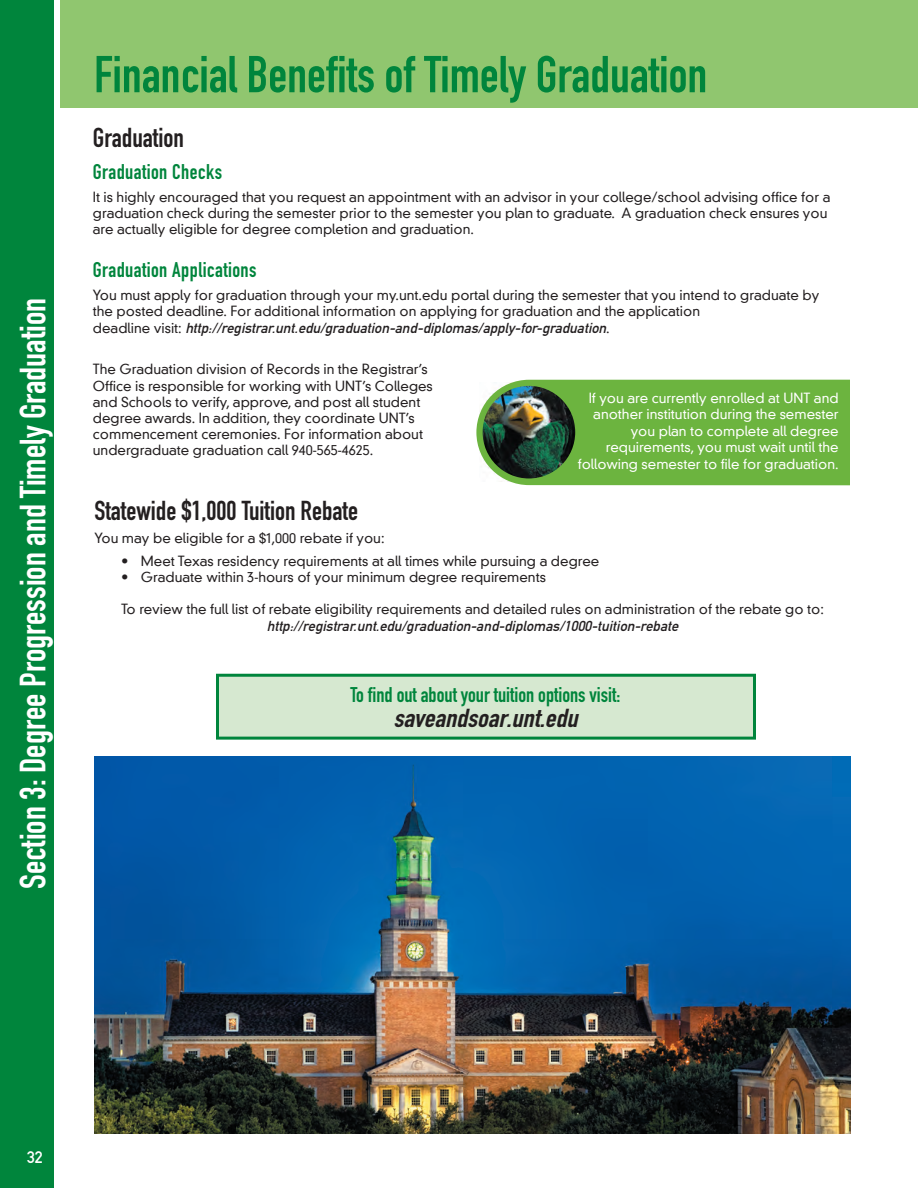
<style>
.page{position:relative;width:918px;height:1188px;background:#fff}
.page>*{position:absolute;margin:0;border:0;box-sizing:border-box;transform-origin:0 0}
.t1{font:51px "DIN Engschrift";color:#00853c}
.t2{font:36px "DIN Engschrift";color:#fff}
.t3{font:27px "DIN Engschrift";color:#231f20}
.t4{font:italic 25.65px "DIN Engschrift";color:#231f20;scale:1.11 1}
.t5{font:21px "DIN Engschrift";letter-spacing:.02em;color:#00853c}
.t6{font:21px "DIN Engschrift";color:#00853c}
.t7{font:16.5px "DIN Mittelschrift";color:#fff}
.t8{font:italic 14.25px "DIN Mittelschrift";color:#231f20}
.t9{font:300 13.5px/16.2px "DIN Neuzeit Grotesk Std";color:#231f20}
.t10{font:300 13.5px/16.5px "DIN Neuzeit Grotesk Std";color:#fff;text-align:right}
.s1{font-family:"DIN Neuzeit Grotesk Std";font-weight:300;font-style:normal;font-size:13.5px}
</style>
<div class="page">
<div style="left:61px;top:0;width:857px;height:108px;background:#90c66f"></div>
<div style="left:0;top:0;width:54px;height:1188px;background:#00853c"></div>
<svg style="left:476px;top:380px;width:374px;height:105px;background:#66a444"></svg>
<img style="left:94px;top:756px;width:756px;height:378px">
<div style="left:216px;top:674px;width:540px;height:66px;background:#d6e8d0;border:3px solid #00853c"></div>
<h2 class="t2" style="left:12px;top:889px;width:593px;rotate:-90deg">Section 3: Degree Progression and Timely Graduation</h2>
<h1 class="t1" style="left:94px;top:44px;width:615px">Financial Benefits of Timely Graduation</h1>
<h3 class="t3" style="left:93px;top:121px;width:93px">Graduation</h3>
<h3 class="t5" style="left:93px;top:159px;width:131px">Graduation Checks</h3>
<p class="t9" style="left:93px;top:189px;width:739px">It is highly encouraged that you request an appointment with an advisor in your college/school advising office for a graduation check during the semester prior to the semester you plan to graduate. A graduation check ensures you are actually eligible for degree completion and graduation.</p>
<h3 class="t5" style="left:93px;top:257px;width:165px">Graduation Applications</h3>
<p class="t9" style="left:93px;top:287px;width:728px">You must apply for graduation through your my.unt.edu portal during the semester that you intend to graduate by the posted deadline. For additional information on applying for graduation and the application</p>
<p class="t8" style="left:93px;top:320px;width:518px"><span class="s1">d e a d l i n e v i s i t :</span> http://registrar.unt.edu/graduation-and-diplomas/apply-for-graduation<span class="s1">.</span></p>
<p class="t9" style="left:93px;top:361px;width:341px">The Graduation division of Records in the Registrar’s Office is responsible for working with UNT’s Colleges and Schools to verify, approve, and post all student degree awards. In addition, they coordinate UNT’s commencement ceremonies. For information about undergraduate graduation call 940-565-4625.</p>
<p class="t10" style="left:578px;top:390px;width:262px">If you are currently enrolled at UNT and another institution during the semester you plan to complete all degree requirements, you must wait until the following semester to file for graduation.</p>
<h3 class="t3" style="left:94px;top:494px;width:265px">Statewide $1,000 Tuition Rebate</h3>
<p class="t9" style="left:94px;top:530px;width:292px">You may be eligible for a $1,000 rebate if you:</p>
<p class="t9" style="left:122px;top:553px;width:479px">• Meet Texas residency requirements at all times while pursuing a degree</p>
<p class="t9" style="left:122px;top:569px;width:426px">• Graduate within 3-hours of your minimum degree requirements</p>
<p class="t9" style="left:121px;top:601px;width:704px">To review the full list of rebate eligibility requirements and detailed rules on administration of the rebate go to:</p>
<p class="t8" style="left:267px;top:618px;width:417px">http://registrar.unt.edu/graduation-and-diplomas/1000-tuition-rebate</p>
<h3 class="t6" style="left:351px;top:682px;width:271px">To find out about your tuition options visit:</h3>
<h3 class="t4" style="left:393px;top:703px;width:173px">saveandsoar.unt.edu</h3>
<p class="t7" style="left:27px;top:1147px;width:17px">32</p>
</div>
